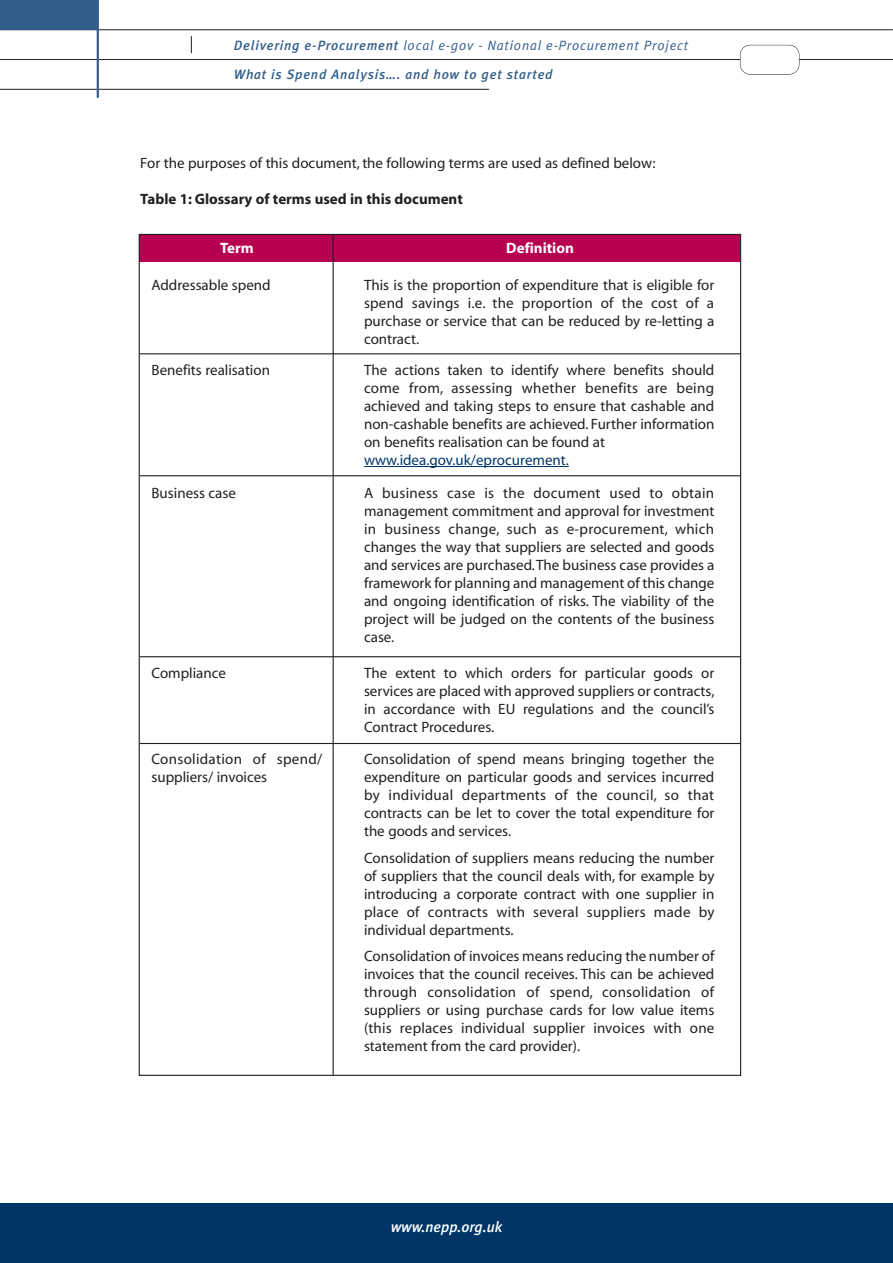
<style>
.page{position:relative;width:893px;height:1263px;background:#fff}
.page>*{position:absolute;margin:0;border:0;box-sizing:border-box;transform-origin:0 0}
.t1{font:15px/18px "Myriad";color:#231f20;text-align:justify}
.t2{font:700 15px "Myriad";color:#231f20}
.t3{font:15px "Myriad";color:#003667}
.t4{font:italic 500 15px "Meta Plus";color:#fff}
.t5{font:700 15px "Myriad";color:#fff}
.t6{font:italic 13.5px "Meta Plus Normal";letter-spacing:.06em;color:#325e8b}
.t7{font:italic 500 13.5px "Meta Plus";letter-spacing:.06em;color:#325e8b}
.s1{font-family:"Meta Plus";font-weight:500}
</style>
<div class="page">
<div style="left:0;top:1203px;width:893px;height:60px;background:#003667"></div>
<hr style="left:0;top:30px;width:893px;height:1px;background:#231f20">
<hr style="left:0;top:59px;width:893px;height:1px;background:#231f20">
<hr style="left:0;top:89px;width:489px;height:1px;background:#231f20">
<hr style="left:97px;top:0;width:2px;height:98px;background:#325e8b">
<div style="left:740px;top:45px;width:59px;height:29px;background:#fff;border-radius:10px"></div>
<div style="left:740px;top:45px;width:59px;height:30px;border:1px solid #231f20;border-radius:10px"></div>
<svg style="left:191px;top:36px;width:1px;height:17px"></svg>
<div style="left:0;top:0;width:98px;height:30px;background:#325e8b"></div>
<div style="left:139px;top:235px;width:601px;height:27px;background:#b60150"></div>
<hr style="left:333px;top:234px;width:1px;height:841px;background:#231f20">
<hr style="left:364px;top:466px;width:33px;height:1px;background:#003667">
<hr style="left:397px;top:466px;width:49px;height:1px;background:#003667">
<hr style="left:453px;top:466px;width:44px;height:1px;background:#003667">
<svg style="left:497px;top:466px;width:28px;height:1px"></svg>
<hr style="left:525px;top:466px;width:36px;height:1px;background:#003667">
<hr style="left:140px;top:353px;width:600px;height:1px;background:#231f20">
<hr style="left:140px;top:475px;width:600px;height:1px;background:#231f20">
<hr style="left:140px;top:656px;width:600px;height:1px;background:#231f20">
<hr style="left:140px;top:743px;width:600px;height:1px;background:#231f20">
<p class="t6" style="left:234px;top:37px;width:456px"><span class="s1">Delivering e-Procurement</span> local e-gov - National e-Procurement Project</p>
<p class="t7" style="left:234px;top:67px;width:320px">What is Spend Analysis…. and how to get started</p>
<p class="t1" style="left:140px;top:155px;width:517px">For the purposes of this document, the following terms are used as defined below:</p>
<p class="t2" style="left:140px;top:193px;width:324px">Table 1: Glossary of terms used in this document</p>
<p class="t5" style="left:220px;top:242px;width:35px">Term</p>
<p class="t5" style="left:506px;top:242px;width:69px">Definition</p>
<p class="t1" style="left:364px;top:277px;width:352px">This is the proportion of expenditure that is eligible for spend savings i.e. the proportion of the cost of a purchase or service that can be reduced by re-letting a contract.</p>
<p class="t1" style="left:151px;top:362px;width:120px">Benefits realisation</p>
<p class="t1" style="left:364px;top:362px;width:352px">The actions taken to identify where benefits should come from, assessing whether benefits are being achieved and taking steps to ensure that cashable and non-cashable benefits are achieved. Further information on benefits realisation can be found at</p>
<p class="t3" style="left:364px;top:454px;width:206px">www.idea.gov.uk/eprocurement.</p>
<p class="t1" style="left:151px;top:485px;width:86px">Business case</p>
<p class="t1" style="left:364px;top:485px;width:352px">A business case is the document used to obtain management commitment and approval for investment in business change, such as e-procurement, which changes the way that suppliers are selected and goods and services are purchased.The business case provides a framework for planning and management of this change and ongoing identification of risks. The viability of the project will be judged on the contents of the business case.</p>
<p class="t1" style="left:151px;top:665px;width:76px">Compliance</p>
<p class="t1" style="left:364px;top:665px;width:352px">The extent to which orders for particular goods or services are placed with approved suppliers or contracts, in accordance with EU regulations and the council’s Contract Procedures.</p>
<p class="t1" style="left:151px;top:752px;width:172px">Consolidation of spend/ suppliers/ invoices</p>
<p class="t1" style="left:364px;top:752px;width:352px">Consolidation of spend means bringing together the expenditure on particular goods and services incurred by individual departments of the council, so that contracts can be let to cover the total expenditure for the goods and services.</p>
<p class="t1" style="left:364px;top:850px;width:352px">Consolidation of suppliers means reducing the number of suppliers that the council deals with, for example by introducing a corporate contract with one supplier in place of contracts with several suppliers made by individual departments.</p>
<p class="t1" style="left:364px;top:949px;width:352px">Consolidation of invoices means reducing the number of invoices that the council receives. This can be achieved through consolidation of spend, consolidation of suppliers or using purchase cards for low value items (this replaces individual supplier invoices with one statement from the card provider).</p>
<p class="t1" style="left:151px;top:277px;width:121px">Addressable spend</p>
<p class="t4" style="left:391px;top:1218px;width:113px">www.nepp.org.uk</p>
</div>
